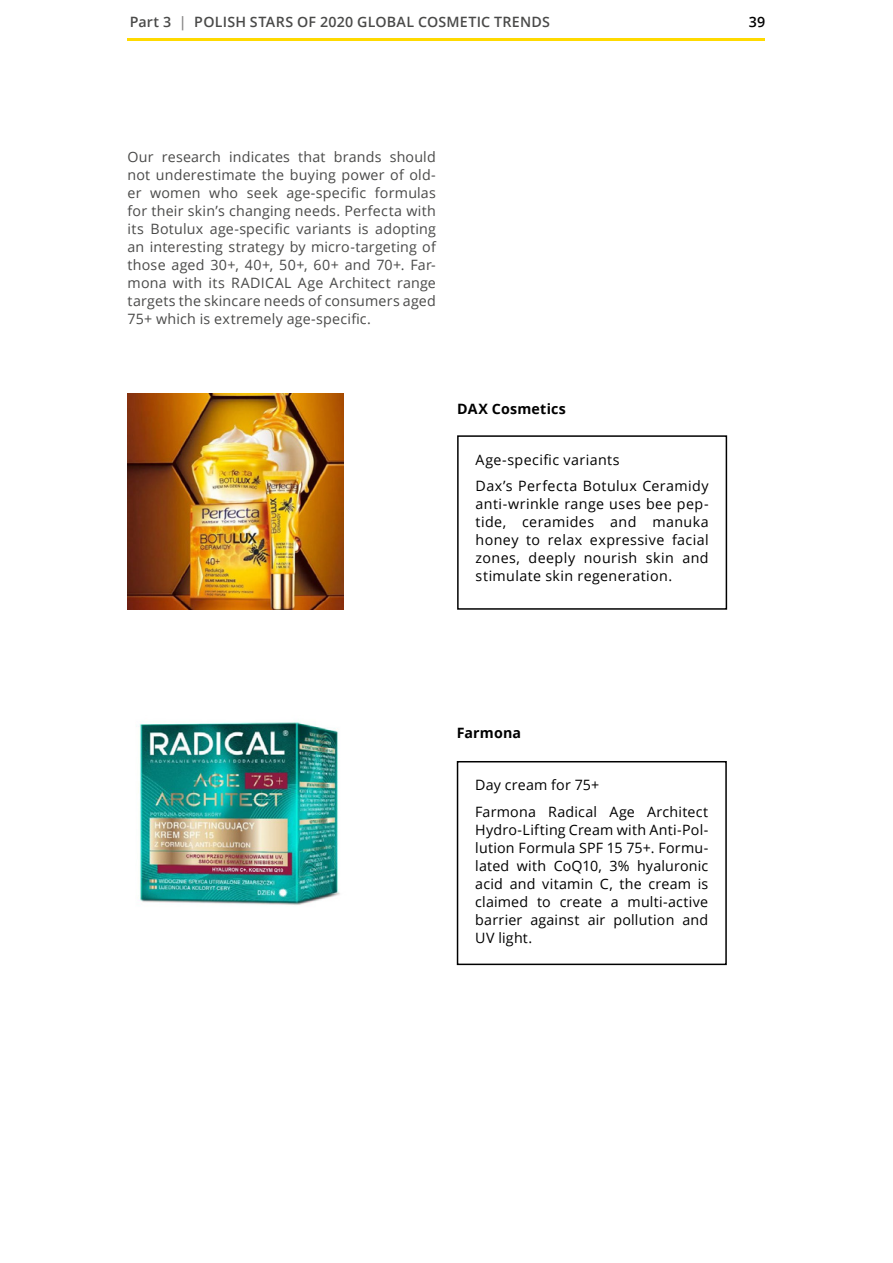
<style>
.page{position:relative;width:893px;height:1263px;background:#fff}
.page>*{position:absolute;margin:0;border:0;box-sizing:border-box;transform-origin:0 0}
.txt{font:14.25px/18px "Open Sans";letter-spacing:.025em;color:#000;text-align:justify}
.txt-2{font:14.25px/18px "Open Sans";letter-spacing:.015em;color:#4a4a49;text-align:justify}
.t1{font:600 14.25px "Open Sans";letter-spacing:.015em;color:#4a4a49}
.txt-3{font:700 14.25px "Open Sans";letter-spacing:.015em;color:#000}
.t2{font:600 14.25px "Open Sans";color:#000}
.s1{color:#878686}
</style>
<div class="page">
<img style="left:136px;top:722px;width:204px;height:183px">
<div style="left:457px;top:435px;width:270px;height:175px;border:2px solid #000"></div>
<div style="left:457px;top:761px;width:270px;height:204px;border:2px solid #000"></div>
<img style="left:128px;top:394px;width:216px;height:216px">
<hr style="left:128px;top:38px;width:637px;height:2px;background:#ffda00">
<p class="t1" style="left:130px;top:12px;width:422px">Part 3 <span class="s1">|</span> POLISH STARS OF 2020 GLOBAL COSMETIC TRENDS</p>
<p class="t2" style="left:749px;top:12px;width:18px">39</p>
<p class="txt-2" style="left:128px;top:147px;width:310px">Our research indicates that brands should not underestimate the buying power of old&shy;er women who seek age-specific formulas for their skin’s changing needs. Perfecta with its Botulux age-specific variants is adopting an interesting strategy by micro-targeting of those aged 30+, 40+, 50+, 60+ and 70+. Far&shy;mona with its RADICAL Age Architect range targets the skincare needs of consumers aged 75+ which is extremely age-specific.</p>
<p class="txt-3" style="left:457px;top:399px;width:110px">DAX Cosmetics</p>
<p class="txt" style="left:476px;top:450px;width:146px">Age-specific variants</p>
<p class="txt" style="left:476px;top:477px;width:234px">Dax’s Perfecta Botulux Ceramidy anti-wrinkle range uses bee pep&shy;tide, ceramides and manuka honey to relax expressive facial zones, deeply nourish skin and stimulate skin regeneration.</p>
<p class="txt-3" style="left:457px;top:723px;width:66px">Farmona</p>
<p class="txt" style="left:475px;top:776px;width:126px">Day cream for 75+</p>
<p class="txt" style="left:475px;top:802px;width:235px">Farmona Radical Age Architect Hydro-Lifting Cream with Anti-Pol&shy;lution Formula SPF 15 75+. Formu&shy;lated with CoQ10, 3% hyaluronic acid and vitamin C, the cream is claimed to create a multi-active barrier against air pollution and UV light.</p>
</div>
